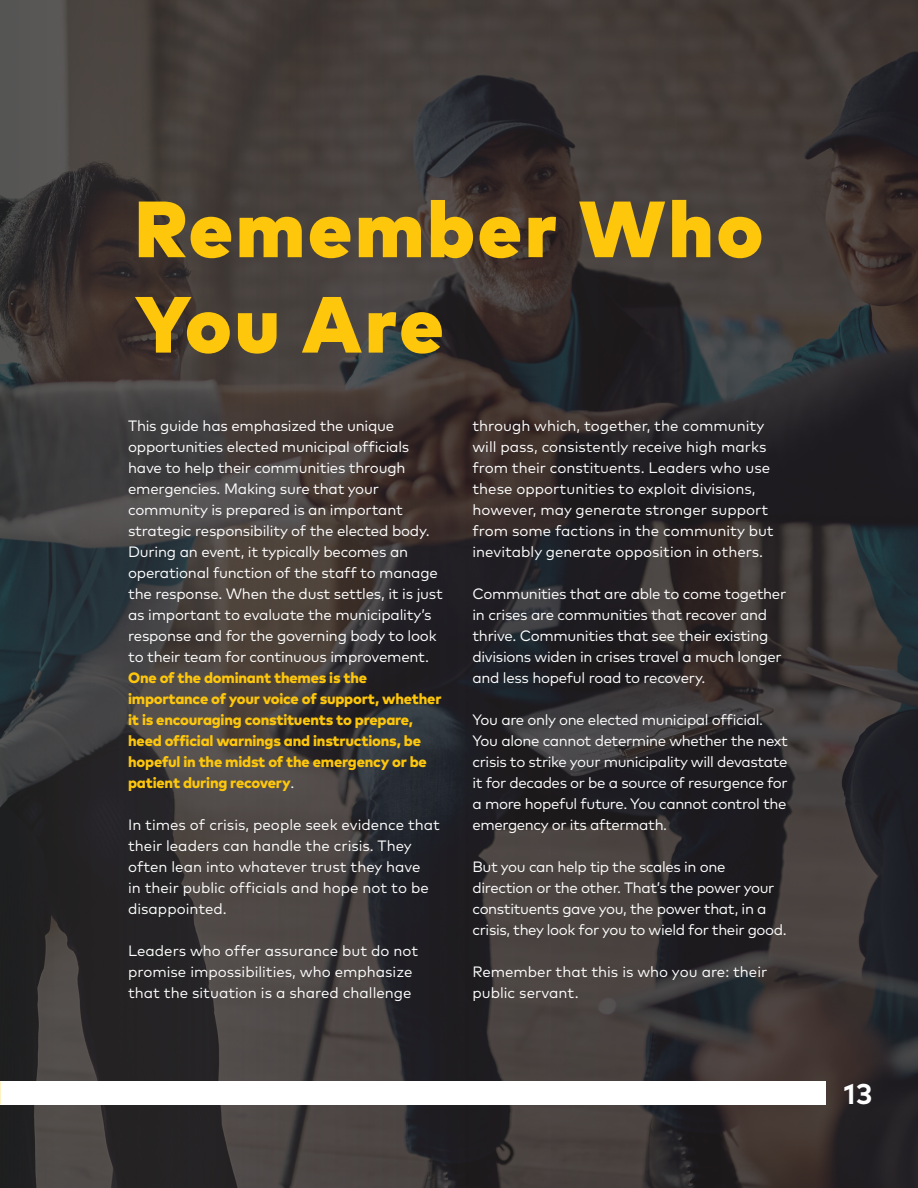
<style>
.page{position:relative;width:918px;height:1188px;background:#fff}
.page>*{position:absolute;margin:0;border:0;box-sizing:border-box;transform-origin:0 0}
.t1{font:900 79.5px/95.4px "Mark Pro";letter-spacing:.04em;color:#fec70c}
.t2{font:700 28.5px "Mark Pro";color:#fff}
.t3{font:15px/21px "Mark Pro";letter-spacing:-.015em;color:#fff}
.t4{font:800 15px/21px "Mark Pro";letter-spacing:-.015em;color:#fec70c}
.s1{font-weight:400;color:#fff}
</style>
<div class="page">
<img style="left:0;top:0;width:918px;height:1188px">
<div style="left:0;top:1081px;width:826px;height:23px;background:#fff"></div>
<h1 class="t1" style="left:135px;top:175px;width:630px">Remember Who<br>You Are</h1>
<p class="t3" style="left:128px;top:414px;width:316px">This guide has emphasized the unique opportunities elected municipal officials have to help their communities through emergencies. Making sure that your community is prepared is an important strategic responsibility of the elected body.<br>During an event, it typically becomes an operational function of the staff to manage the response. When the dust settles, it is just as important to evaluate the municipality’s response and for the governing body to look to their team for continuous improvement.</p>
<p class="t4" style="left:128px;top:666px;width:315px">One of the dominant themes is the importance of your voice of support, whether it is encouraging constituents to prepare, heed official warnings and instructions, be hopeful in the midst of the emergency or be patient during recovery<span class="s1">.</span></p>
<p class="t3" style="left:128px;top:813px;width:313px">In times of crisis, people seek evidence that their leaders can handle the crisis. They often lean into whatever trust they have<br>in their public officials and hope not to be disappointed.</p>
<p class="t3" style="left:128px;top:939px;width:292px">Leaders who offer assurance but do not promise impossibilities, who emphasize that the situation is a shared challenge</p>
<p class="t3" style="left:472px;top:414px;width:303px">through which, together, the community will pass, consistently receive high marks from their constituents. Leaders who use these opportunities to exploit divisions, however, may generate stronger support from some factions in the community but inevitably generate opposition in others.</p>
<p class="t3" style="left:472px;top:582px;width:315px">Communities that are able to come together in crises are communities that recover and thrive. Communities that see their existing divisions widen in crises travel a much longer and less hopeful road to recovery.</p>
<p class="t3" style="left:472px;top:708px;width:317px">You are only one elected municipal official.<br>You alone cannot determine whether the next crisis to strike your municipality will devastate it for decades or be a source of resurgence for a more hopeful future. You cannot control the emergency or its aftermath.</p>
<p class="t3" style="left:472px;top:855px;width:316px">But you can help tip the scales in one direction or the other. That’s the power your constituents gave you, the power that, in a crisis, they look for you to wield for their good.</p>
<p class="t3" style="left:472px;top:960px;width:296px">Remember that this is who you are: their public servant.</p>
<h2 class="t2" style="left:844px;top:1072px;width:30px">13</h2>
</div>
